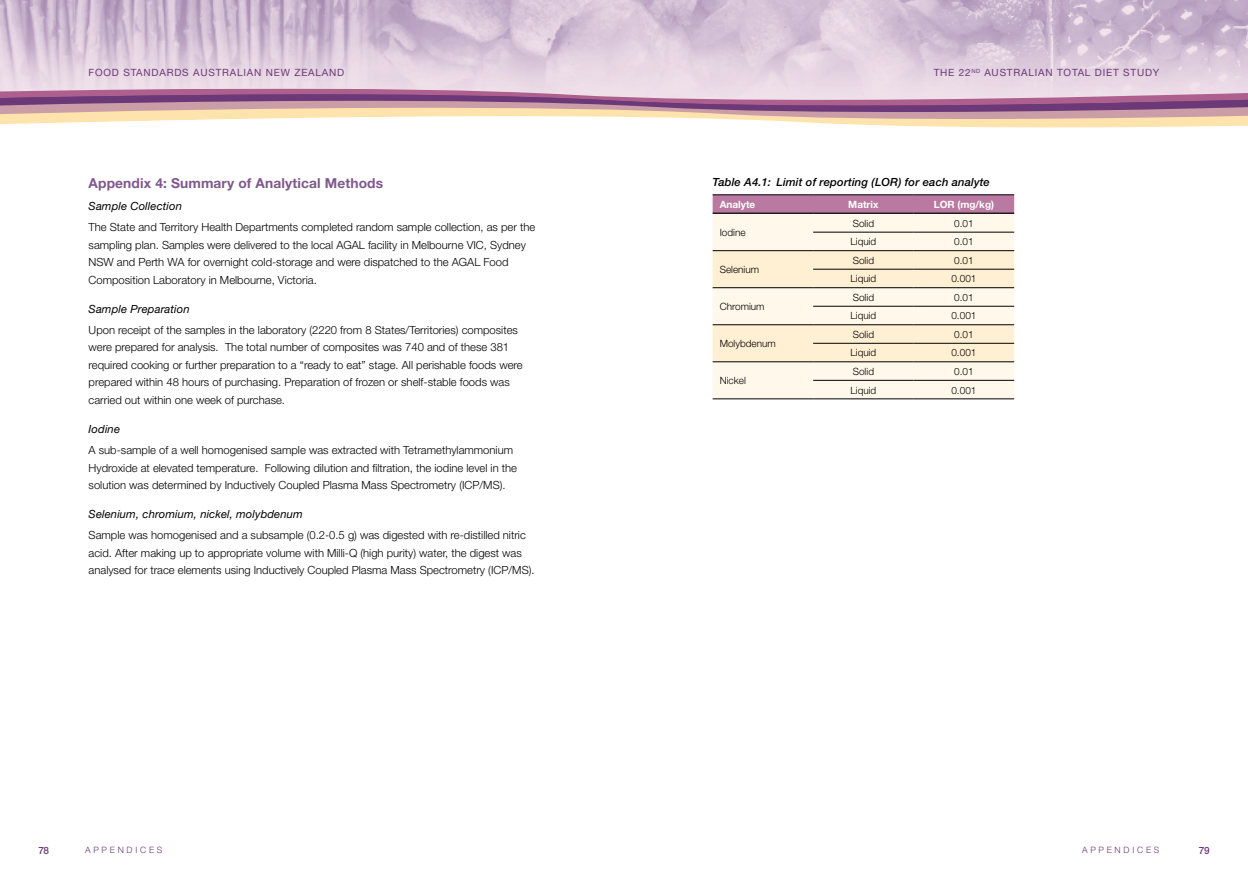
<style>
.page{position:relative;width:1248px;height:886px;background:#fff}
.page>*{position:absolute;margin:0;border:0;box-sizing:border-box;transform-origin:0 0}
.t1{font:700 13.75px "Helvetica Neue";letter-spacing:.01em;color:#80588d}
.t2{font:300 11.25px/17.5px "Helvetica Neue";color:#000}
.t3{font:italic 11.25px "Helvetica Neue";letter-spacing:.01em;color:#000}
.t4{font:italic 500 11.25px "Helvetica Neue";letter-spacing:.01em;color:#000}
.t5{font:300 10px "Helvetica Neue";color:#000}
.t6{font:10px "Helvetica Neue";letter-spacing:.08em;color:#6b3977}
.t7{font:700 10px "Helvetica Neue";color:#fff}
.t8{font:500 10px "Helvetica Neue";color:#6b3977}
.t9{font:300 8.75px "Helvetica Neue";letter-spacing:.315em;color:#6b3977}
</style>
<div class="page">
<img style="left:0;top:0;width:624px;height:85px">
<svg style="left:624px;top:0;width:623px;height:85px;background:#d6c4d7"></svg>
<svg style="left:0;top:85px;width:1247px;height:43px;background:#d1b0b9"></svg>
<div style="left:712px;top:196px;width:302px;height:17px;background:#ba79a0"></div>
<div style="left:712px;top:214px;width:302px;height:185px;background:#fff8eb"></div>
<svg style="left:712px;top:251px;width:302px;height:110px;background:#fcefd8"></svg>
<hr style="left:712px;top:195px;width:101px;height:1px;background:#000">
<hr style="left:813px;top:195px;width:100px;height:1px;background:#000">
<hr style="left:913px;top:195px;width:101px;height:1px;background:#000">
<hr style="left:813px;top:232px;width:100px;height:1px;background:#000">
<hr style="left:913px;top:232px;width:101px;height:1px;background:#000">
<hr style="left:712px;top:250px;width:101px;height:1px;background:#000">
<hr style="left:813px;top:250px;width:100px;height:1px;background:#000">
<hr style="left:913px;top:250px;width:101px;height:1px;background:#000">
<hr style="left:813px;top:269px;width:100px;height:1px;background:#000">
<hr style="left:913px;top:269px;width:101px;height:1px;background:#000">
<hr style="left:813px;top:306px;width:100px;height:1px;background:#000">
<hr style="left:913px;top:306px;width:101px;height:1px;background:#000">
<hr style="left:712px;top:324px;width:101px;height:1px;background:#000">
<hr style="left:813px;top:324px;width:100px;height:1px;background:#000">
<hr style="left:913px;top:324px;width:101px;height:1px;background:#000">
<hr style="left:813px;top:343px;width:100px;height:1px;background:#000">
<hr style="left:913px;top:343px;width:101px;height:1px;background:#000">
<hr style="left:813px;top:380px;width:100px;height:1px;background:#000">
<hr style="left:913px;top:380px;width:101px;height:1px;background:#000">
<hr style="left:712px;top:399px;width:101px;height:1px;background:#000">
<hr style="left:813px;top:399px;width:100px;height:1px;background:#000">
<hr style="left:913px;top:399px;width:101px;height:1px;background:#000">
<hr style="left:712px;top:213px;width:101px;height:1px;background:#000">
<hr style="left:813px;top:213px;width:100px;height:1px;background:#000">
<hr style="left:913px;top:213px;width:101px;height:1px;background:#000">
<hr style="left:712px;top:287px;width:101px;height:1px;background:#000">
<hr style="left:813px;top:287px;width:100px;height:1px;background:#000">
<hr style="left:913px;top:287px;width:101px;height:1px;background:#000">
<hr style="left:712px;top:361px;width:101px;height:1px;background:#000">
<hr style="left:813px;top:361px;width:100px;height:1px;background:#000">
<hr style="left:913px;top:361px;width:101px;height:1px;background:#000">
<p class="t6" style="left:89px;top:67px;width:257px">FOOD STANDARDS AUSTRALIAN NEW ZEALAND</p>
<p class="t6" style="left:933px;top:67px;width:227px">THE 22<sup>ND</sup> AUSTRALIAN TOTAL DIET STUDY</p>
<p class="t1" style="left:89px;top:175px;width:296px">Appendix 4: Summary of Analytical Methods</p>
<p class="t3" style="left:89px;top:199px;width:95px">Sample Collection</p>
<p class="t2" style="left:89px;top:218px;width:448px">The State and Territory Health Departments completed random sample collection, as per the sampling plan. Samples were delivered to the local AGAL facility in Melbourne VIC, Sydney NSW and Perth WA for overnight cold-storage and were dispatched to the AGAL Food Composition Laboratory in Melbourne, Victoria.</p>
<p class="t3" style="left:89px;top:302px;width:102px">Sample Preparation</p>
<p class="t2" style="left:89px;top:321px;width:435px">Upon receipt of the samples in the laboratory (2220 from 8 States/Territories) composites were prepared for analysis. The total number of composites was 740 and of these 381 required cooking or further preparation to a “ready to eat” stage. All perishable foods were prepared within 48 hours of purchasing. Preparation of frozen or shelf-stable foods was carried out within one week of purchase.</p>
<p class="t3" style="left:89px;top:422px;width:33px">Iodine</p>
<p class="t2" style="left:89px;top:441px;width:430px">A sub-sample of a well homogenised sample was extracted with Tetramethylammonium<br>Hydroxide at elevated temperature. Following dilution and filtration, the iodine level in the solution was determined by Inductively Coupled Plasma Mass Spectrometry (ICP/MS).</p>
<p class="t3" style="left:89px;top:507px;width:215px">Selenium, chromium, nickel, molybdenum</p>
<p class="t2" style="left:89px;top:526px;width:447px">Sample was homogenised and a subsample (0.2-0.5 g) was digested with re-distilled nitric acid. After making up to appropriate volume with Milli-Q (high purity) water, the digest was analysed for trace elements using Inductively Coupled Plasma Mass Spectrometry (ICP/MS).</p>
<p class="t4" style="left:712px;top:175px;width:279px">Table A4.1: Limit of reporting (LOR) for each analyte</p>
<p class="t7" style="left:719px;top:198px;width:37px">Analyte</p>
<p class="t7" style="left:848px;top:198px;width:32px">Matrix</p>
<p class="t7" style="left:933px;top:198px;width:62px">LOR (mg/kg)</p>
<p class="t5" style="left:719px;top:226px;width:27px">Iodine</p>
<p class="t5" style="left:852px;top:217px;width:23px">Solid</p>
<p class="t5" style="left:954px;top:217px;width:21px">0.01</p>
<p class="t5" style="left:850px;top:236px;width:27px">Liquid</p>
<p class="t5" style="left:954px;top:236px;width:21px">0.01</p>
<p class="t5" style="left:719px;top:263px;width:41px">Selenium</p>
<p class="t5" style="left:719px;top:300px;width:46px">Chromium</p>
<p class="t5" style="left:719px;top:337px;width:58px">Molybdenum</p>
<p class="t5" style="left:719px;top:375px;width:28px">Nickel</p>
<p class="t5" style="left:852px;top:254px;width:23px">Solid</p>
<p class="t5" style="left:954px;top:254px;width:21px">0.01</p>
<p class="t5" style="left:850px;top:273px;width:27px">Liquid</p>
<p class="t5" style="left:951px;top:273px;width:27px">0.001</p>
<p class="t5" style="left:852px;top:291px;width:23px">Solid</p>
<p class="t5" style="left:954px;top:291px;width:21px">0.01</p>
<p class="t5" style="left:850px;top:310px;width:27px">Liquid</p>
<p class="t5" style="left:951px;top:310px;width:27px">0.001</p>
<p class="t5" style="left:852px;top:328px;width:23px">Solid</p>
<p class="t5" style="left:954px;top:328px;width:21px">0.01</p>
<p class="t5" style="left:850px;top:347px;width:27px">Liquid</p>
<p class="t5" style="left:951px;top:347px;width:27px">0.001</p>
<p class="t5" style="left:852px;top:365px;width:23px">Solid</p>
<p class="t5" style="left:954px;top:365px;width:21px">0.01</p>
<p class="t5" style="left:850px;top:384px;width:27px">Liquid</p>
<p class="t5" style="left:951px;top:384px;width:27px">0.001</p>
<p class="t8" style="left:38px;top:844px;width:12px">78</p>
<p class="t9" style="left:85px;top:844px;width:79px">APPENDICES</p>
<p class="t9" style="left:1081px;top:844px;width:79px">APPENDICES</p>
<p class="t8" style="left:1198px;top:844px;width:12px">79</p>
</div>
